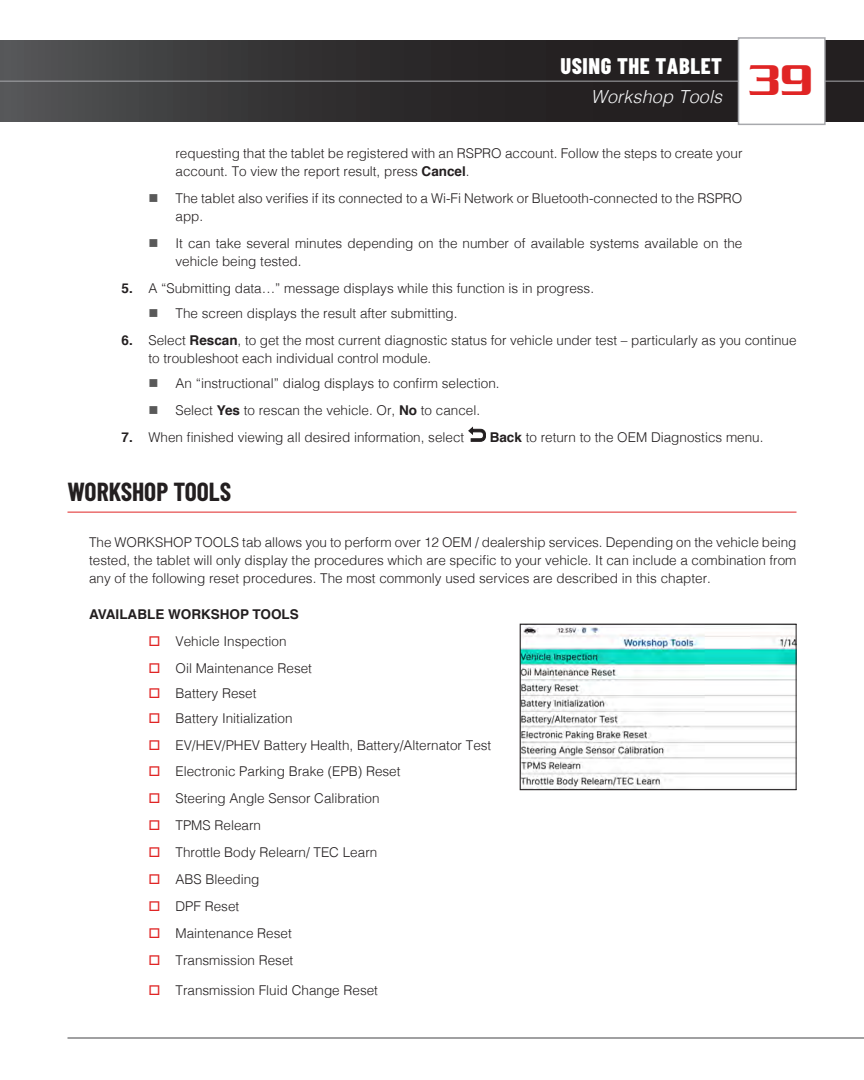
<style>
.page{position:relative;width:864px;height:1080px;background:#fff}
.page>*{position:absolute;margin:0;border:0;box-sizing:border-box;transform-origin:0 0}
.t1{font:500 46.5px "Serpentine";color:#e02525}
.Heading_2{font:700 25.5px "Barlow Condensed";color:#231f20}
.t2{font:800 22.5px "Barlow Condensed";letter-spacing:.025em;color:#fff}
.t3{font:italic 300 18px "Helvetica";letter-spacing:.01em;color:#f2f3f4}
.BODY_TEXT_-_Manual{font:300 13.5px/18px "Helvetica";color:#231f20}
.BODY_TEXT_-_Manual-2{font:700 13.5px "Helvetica";color:#231f20}
.s1{font-weight:700}
.s2{color:#595959}
</style>
<div class="page">
<svg style="left:0;top:41px;width:864px;height:81px;background:#323031"></svg>
<hr style="left:0;top:81px;width:864px;height:1px;background:#a8a9ad">
<div style="left:738px;top:38px;width:87px;height:86px;background:#fff"></div>
<div style="left:738px;top:37px;width:88px;height:88px;border:2px solid #a8a9ad"></div>
<hr style="left:68px;top:1037px;width:796px;height:2px;background:#57585a">
<svg style="left:468px;top:427px;width:18px;height:15px"></svg>
<hr style="left:68px;top:512px;width:728px;height:1px;background:#e02525">
<img style="left:522px;top:627px;width:272px;height:161px">
<div style="left:520px;top:624px;width:276px;height:166px;border:1px solid #231f20"></div>
<h3 class="t2" style="left:560px;top:51px;width:163px">USING THE TABLET</h3>
<h3 class="t3" style="left:591px;top:81px;width:133px">Workshop Tools</h3>
<h1 class="t1" style="left:749px;top:54px;width:65px">39</h1>
<p class="BODY_TEXT_-_Manual" style="left:176px;top:143px;width:568px">requesting that the tablet be registered with an RSPRO account. Follow the steps to create your account. To view the report result, press <span class="s1">Cancel</span>.</p>
<p class="BODY_TEXT_-_Manual" style="left:176px;top:188px;width:569px;text-indent:-27px"><span class="s2">■</span> The tablet also verifies if its connected to a Wi-Fi Network or Bluetooth-connected to the RSPRO app.</p>
<p class="BODY_TEXT_-_Manual" style="left:176px;top:233px;width:568px;text-indent:-27px"><span class="s2">■</span> It can take several minutes depending on the number of available systems available on the vehicle being tested.</p>
<p class="BODY_TEXT_-_Manual" style="left:122px;top:278px;width:474px"><span class="s1">5.</span> A “Submitting data…” message displays while this function is in progress.</p>
<p class="BODY_TEXT_-_Manual" style="left:148px;top:303px;width:311px"><span class="s2">■</span> The screen displays the result after submitting.</p>
<p class="BODY_TEXT_-_Manual" style="left:148px;top:330px;width:650px;text-indent:-27px"><span class="s1">6.</span> Select <span class="s1">Rescan</span>, to get the most current diagnostic status for vehicle under test – particularly as you continue to troubleshoot each individual control module.</p>
<p class="BODY_TEXT_-_Manual" style="left:148px;top:373px;width:353px"><span class="s2">■</span> An “instructional” dialog displays to confirm selection.</p>
<p class="BODY_TEXT_-_Manual" style="left:148px;top:400px;width:333px"><span class="s2">■</span> Select <span class="s1">Yes</span> to rescan the vehicle. Or, <span class="s1">No</span> to cancel.</p>
<p class="BODY_TEXT_-_Manual" style="left:122px;top:427px;width:344px"><span class="s1">7.</span> When finished viewing all desired information, select</p>
<p class="BODY_TEXT_-_Manual" style="left:490px;top:427px;width:275px"><span class="s1">Back</span> to return to the OEM Diagnostics menu.</p>
<p class="Heading_2" style="left:68px;top:476px;width:165px">WORKSHOP TOOLS</p>
<p class="BODY_TEXT_-_Manual" style="left:89px;top:532px;width:709px;text-align:justify">The WORKSHOP TOOLS tab allows you to perform over 12 OEM / dealership services. Depending on the vehicle being tested, the tablet will only display the procedures which are specific to your vehicle. It can include a combination from any of the following reset procedures. The most commonly used services are described in this chapter.</p>
<p class="BODY_TEXT_-_Manual-2" style="left:89px;top:603px;width:211px">AVAILABLE WORKSHOP TOOLS</p>
<p class="BODY_TEXT_-_Manual" style="left:176px;top:631px;width:113px">Vehicle Inspection</p>
<p class="BODY_TEXT_-_Manual" style="left:176px;top:658px;width:138px">Oil Maintenance Reset</p>
<p class="BODY_TEXT_-_Manual" style="left:176px;top:683px;width:83px">Battery Reset</p>
<p class="BODY_TEXT_-_Manual" style="left:176px;top:709px;width:119px">Battery Initialization</p>
<p class="BODY_TEXT_-_Manual" style="left:176px;top:736px;width:317px">EV/HEV/PHEV Battery Health, Battery/Alternator Test</p>
<p class="BODY_TEXT_-_Manual" style="left:176px;top:761px;width:227px">Electronic Parking Brake (EPB) Reset</p>
<p class="BODY_TEXT_-_Manual" style="left:176px;top:788px;width:206px">Steering Angle Sensor Calibration</p>
<p class="BODY_TEXT_-_Manual" style="left:176px;top:815px;width:87px">TPMS Relearn</p>
<p class="BODY_TEXT_-_Manual" style="left:176px;top:842px;width:203px">Throttle Body Relearn/ TEC Learn</p>
<p class="BODY_TEXT_-_Manual" style="left:176px;top:869px;width:86px">ABS Bleeding</p>
<p class="BODY_TEXT_-_Manual" style="left:176px;top:896px;width:65px">DPF Reset</p>
<p class="BODY_TEXT_-_Manual" style="left:176px;top:923px;width:118px">Maintenance Reset</p>
<p class="BODY_TEXT_-_Manual" style="left:176px;top:950px;width:119px">Transmission Reset</p>
<p class="BODY_TEXT_-_Manual" style="left:176px;top:980px;width:204px">Transmission Fluid Change Reset</p>
</div>
